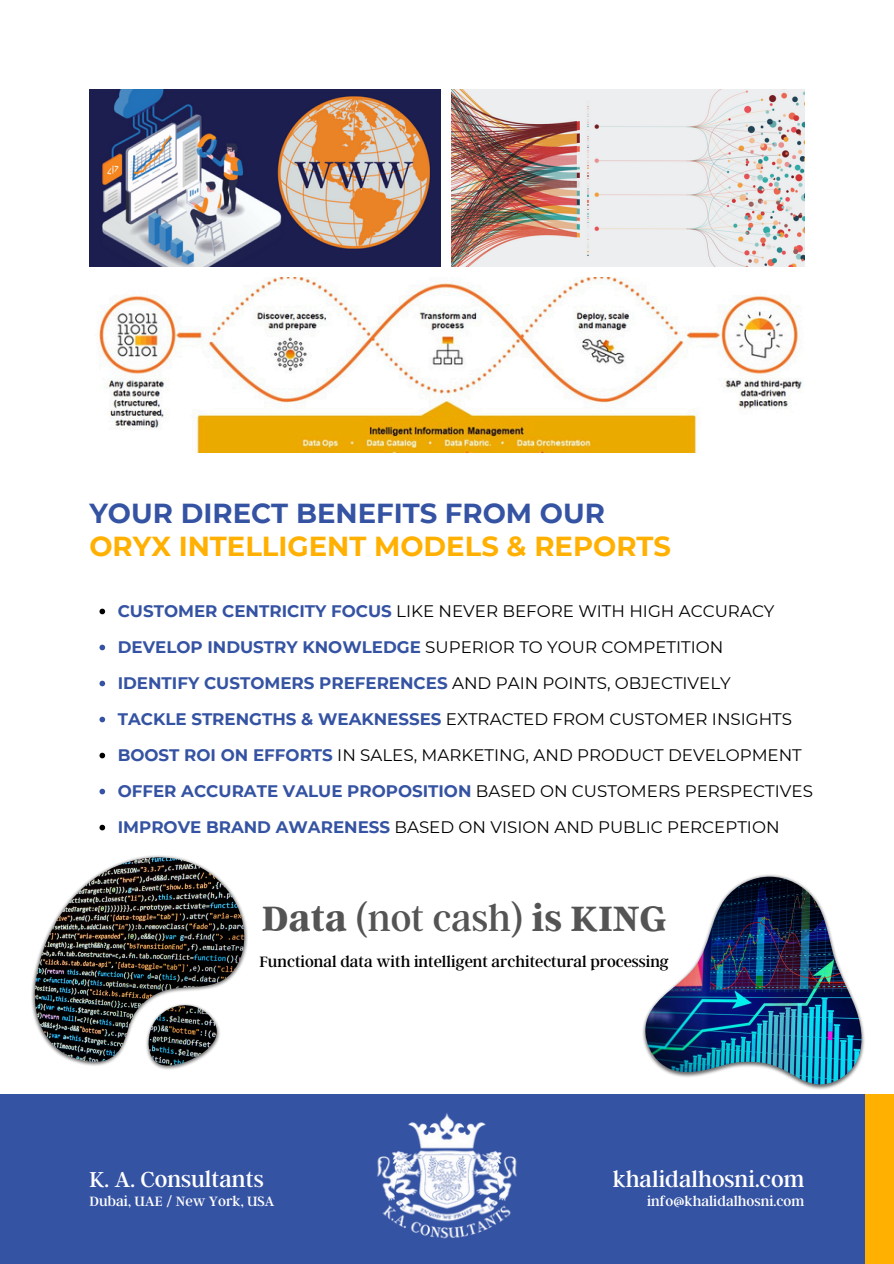
<style>
.page{position:relative;width:894px;height:1264px;background:#fff}
.page>*{position:absolute;margin:0;border:0;box-sizing:border-box;transform-origin:0 0}
.t1{font:700 39.15px "Argent CF";color:#545454}
.t2{font:700 27.45px/32.7px "Montserrat";color:#ffb000}
.t3{font:24px "Argent CF";color:#fff}
.t4{font:16.65px "Montserrat";color:#000}
.t5{font:700 16.65px "Montserrat";color:#3553a3}
.t6{font:16.65px "Argent CF";color:#000}
.t7{font:15px "Argent CF";color:#fff}
.s1{color:#3553a3}
.s2{font-weight:700;color:#3553a3}
.s3{font-weight:400;color:#000}
.s4{font-weight:400}
</style>
<div class="page">
<img style="left:89px;top:89px;width:351px;height:177px">
<img style="left:452px;top:89px;width:352px;height:177px">
<img style="left:99px;top:277px;width:703px;height:176px">
<div style="left:0;top:1094px;width:893px;height:169px;background:#3553a3"></div>
<img style="left:377px;top:1113px;width:140px;height:126px">
<div style="left:865px;top:1094px;width:28px;height:169px;background:#ffb000"></div>
<img style="left:31px;top:855px;width:217px;height:215px">
<img style="left:34px;top:857px;width:210px;height:208px">
<img style="left:642px;top:874px;width:223px;height:215px">
<img style="left:644px;top:876px;width:217px;height:208px">
<svg style="left:99px;top:608px;width:6px;height:6px"></svg>
<svg style="left:99px;top:644px;width:6px;height:6px"></svg>
<svg style="left:99px;top:680px;width:6px;height:6px"></svg>
<svg style="left:99px;top:716px;width:6px;height:6px"></svg>
<svg style="left:99px;top:752px;width:6px;height:6px"></svg>
<svg style="left:99px;top:788px;width:6px;height:6px"></svg>
<svg style="left:99px;top:824px;width:6px;height:6px"></svg>
<p class="t2" style="left:89px;top:497px;width:583px"><span class="s1">YOUR DIRECT BENEFITS FROM OUR<br></span>ORYX INTELLIGENT MODELS &amp; REPORTS</p>
<p class="t4" style="left:118px;top:600px;width:658px"><span class="s2">CUSTOMER CENTRICITY FOCUS</span> LIKE NEVER BEFORE WITH HIGH ACCURACY</p>
<p class="t4" style="left:118px;top:636px;width:607px"><span class="s2">DEVELOP INDUSTRY KNOWLEDGE</span> SUPERIOR TO YOUR COMPETITION</p>
<p class="t5" style="left:118px;top:672px;width:614px">IDENTIFY CUSTOMERS PREFERENCES <span class="s3">AND PAIN POINTS, OBJECTIVELY</span></p>
<p class="t4" style="left:118px;top:708px;width:675px"><span class="s2">TACKLE STRENGTHS &amp; WEAKNESSES</span> EXTRACTED FROM CUSTOMER INSIGHTS</p>
<p class="t4" style="left:118px;top:744px;width:685px"><span class="s2">BOOST ROI ON EFFORTS</span> IN SALES, MARKETING, AND PRODUCT DEVELOPMENT</p>
<p class="t5" style="left:118px;top:780px;width:696px">OFFER ACCURATE VALUE PROPOSITION <span class="s3">BASED ON CUSTOMERS PERSPECTIVES</span></p>
<p class="t4" style="left:118px;top:816px;width:663px"><span class="s2">IMPROVE BRAND AWARENESS</span> BASED ON VISION AND PUBLIC PERCEPTION</p>
<p class="t1" style="left:262px;top:892px;width:406px">Data <span class="s4">(not cash)</span> is KING</p>
<h3 class="t6" style="left:259px;top:951px;width:411px">Functional data with intelligent architectural processing</h3>
<h1 class="t3" style="left:89px;top:1163px;width:176px">K. A. Consultants</h1>
<h4 class="t3" style="left:612px;top:1163px;width:193px">khalidalhosni.com</h4>
<p class="t7" style="left:89px;top:1191px;width:187px">Dubai, UAE / New York, USA</p>
<h3 class="t7" style="left:647px;top:1191px;width:158px">info@khalidalhosni.com</h3>
</div>
